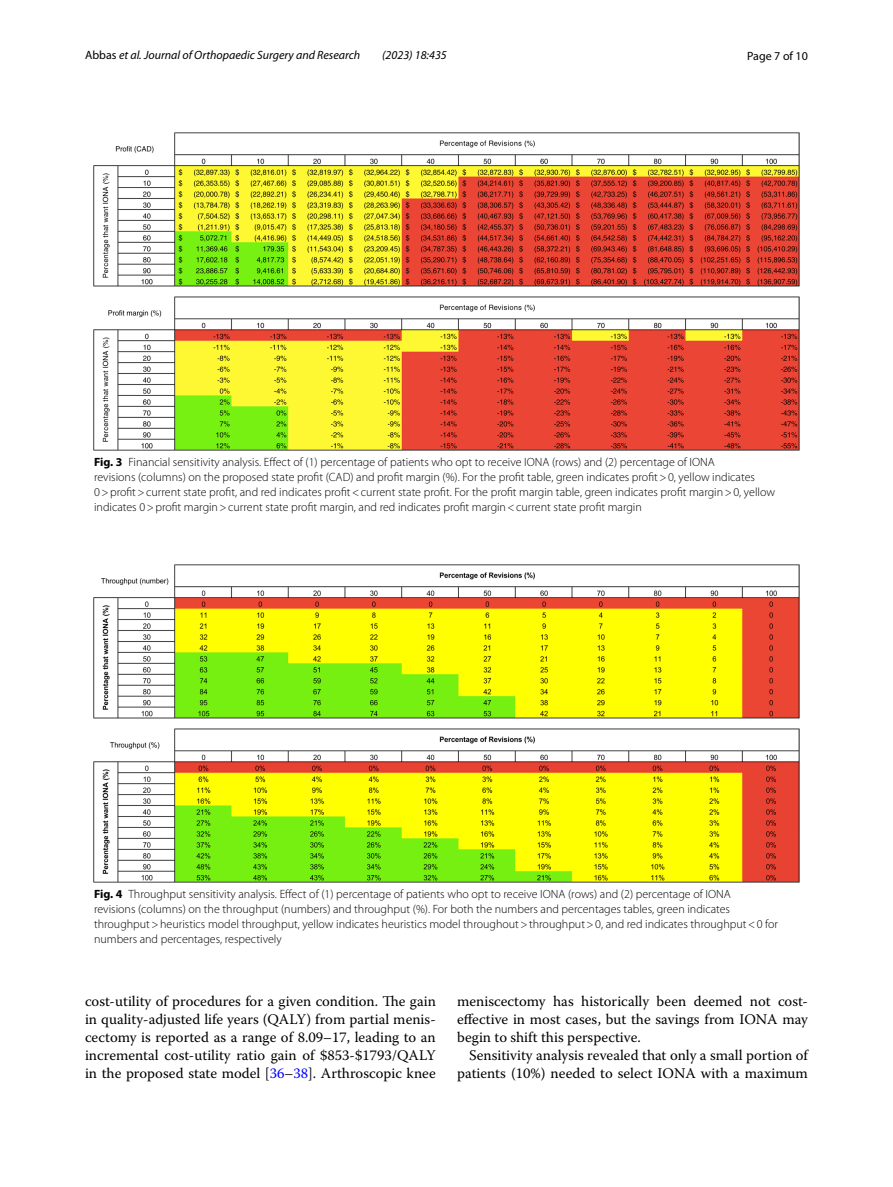
<style>
.page{position:relative;width:893px;height:1187px;background:#fff}
.page>*{position:absolute;margin:0;border:0;box-sizing:border-box;transform-origin:0 0}
.t1{font:14.7px/18px "Warnock Pro";color:#000;text-align:justify}
.t2{font:300 12px/15px "Myriad Pro";color:#000}
.t3{font:italic 12px "Myriad Pro";color:#000}
.t4{font:12px "Myriad Pro";color:#000}
.s1{font-style:normal}
.s2{font-weight:700}
.s3{color:#00f}
</style>
<div class="page">
<img style="left:94px;top:133px;width:705px;height:317px">
<img style="left:94px;top:564px;width:705px;height:318px">
<p class="t3" style="left:85px;top:48px;width:277px"><span class="s1">Abbas</span> et al. Journal of Orthopaedic Surgery and Research</p>
<p class="t3" style="left:382px;top:48px;width:66px">(2023) 18:435</p>
<p class="t4" style="left:747px;top:48px;width:62px">Page 7 of 10</p>
<p class="t2" style="left:94px;top:454px;width:682px"><span class="s2">Fig. 3</span> Financial sensitivity analysis. Effect of (1) percentage of patients who opt to receive IONA (rows) and (2) percentage of IONA<br>revisions (columns) on the proposed state profit (CAD) and profit margin (%). For the profit table, green indicates profit&gt;0, yellow indicates 0&gt;profit&gt;current state profit, and red indicates profit&lt;current state profit. For the profit margin table, green indicates profit margin&gt;0, yellow indicates 0&gt;profit margin&gt;current state profit margin, and red indicates profit margin&lt;current state profit margin</p>
<p class="t2" style="left:94px;top:886px;width:685px"><span class="s2">Fig. 4</span> Throughput sensitivity analysis. Effect of (1) percentage of patients who opt to receive IONA (rows) and (2) percentage of IONA<br>revisions (columns) on the throughput (numbers) and throughput (%). For both the numbers and percentages tables, green indicates throughput&gt;heuristics model throughput, yellow indicates heuristics model throughout&gt;throughput&gt;0, and red indicates throughput&lt;0 for numbers and percentages, respectively</p>
<p class="t1" style="left:85px;top:991px;width:352px">cost-utility of procedures for a given condition. The gain in quality-adjusted life years (QALY) from partial menis&shy;cectomy is reported as a range of 8.09–17, leading to an incremental cost-utility ratio gain of $853-$1793/QALY in the proposed state model [<span class="s3">36</span>–<span class="s3">38</span>]. Arthroscopic knee</p>
<p class="t1" style="left:457px;top:991px;width:352px">meniscectomy has historically been deemed not cost&shy;effective in most cases, but the savings from IONA may begin to shift this perspective.</p>
<p class="t1" style="left:457px;top:1045px;width:352px;text-align:right">Sensitivity analysis revealed that only a small portion of patients (10%) needed to select IONA with a maximum</p>
</div>
